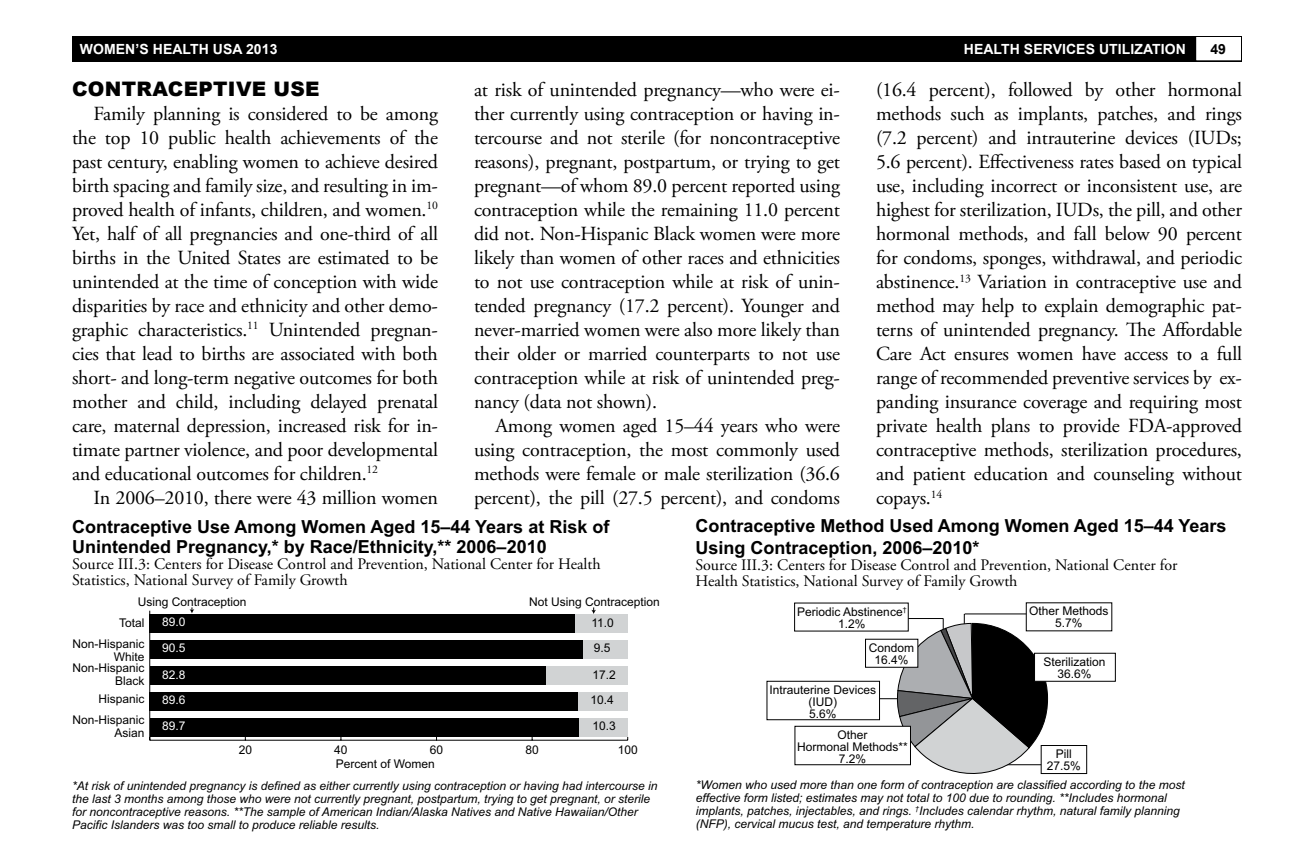
<style>
.page{position:relative;width:1296px;height:864px;background:#fff}
.page>*{position:absolute;margin:0;border:0;box-sizing:border-box;transform-origin:0 0}
.text{font:20px/24px "Adobe Garamond Pro";letter-spacing:-.01em;color:#000;text-align:justify}
.t1{font:900 20px "Arial";letter-spacing:.015em;color:#000}
.t2{font:700 18px/20px "Arial";color:#000}
.t3{font:16px/16px "Adobe Garamond Pro";color:#000}
.t4{font:700 14px "Arial";letter-spacing:.005em;color:#fff}
.t5{font:700 14px "Arial";color:#000}
.t6{font:italic 12px/13px "Arial";color:#000}
.t7{font:12px/12px "Arial";color:#000;text-align:center}
.t8{font:12px "Arial";color:#fff}
</style>
<div class="page">
<div style="left:72px;top:36px;width:1170px;height:25px;background:#000"></div>
<div style="left:1196px;top:36px;width:46px;height:25px;background:#fff"></div>
<div style="left:1195px;top:36px;width:47px;height:25px;border:1px solid #000"></div>
<hr style="left:867px;top:698px;width:42px;height:1px;background:#000">
<div style="left:1034px;top:653px;width:82px;height:29px;background:#fff;border:1px solid #000"></div>
<div style="left:1041px;top:745px;width:46px;height:29px;background:#fff;border:1px solid #000"></div>
<div style="left:865px;top:639px;width:53px;height:29px;background:#fff;border:1px solid #000"></div>
<div style="left:794px;top:726px;width:117px;height:39px;background:#fff;border:1px solid #000"></div>
<hr style="left:150px;top:740px;width:478px;height:1px;background:#000">
<hr style="left:149px;top:611px;width:1px;height:129px;background:#000">
<div style="left:575px;top:614px;width:53px;height:19px;background:#d1d3d4"></div>
<div style="left:582px;top:640px;width:46px;height:19px;background:#d1d3d4"></div>
<div style="left:546px;top:666px;width:82px;height:19px;background:#d1d3d4"></div>
<div style="left:578px;top:692px;width:50px;height:19px;background:#d1d3d4"></div>
<div style="left:578px;top:718px;width:50px;height:19px;background:#d1d3d4"></div>
<div style="left:150px;top:614px;width:425px;height:19px;background:#000"></div>
<div style="left:150px;top:640px;width:432px;height:19px;background:#000"></div>
<div style="left:150px;top:666px;width:396px;height:19px;background:#000"></div>
<div style="left:150px;top:692px;width:428px;height:19px;background:#000"></div>
<div style="left:150px;top:718px;width:428px;height:19px;background:#000"></div>
<svg style="left:190px;top:607px;width:4px;height:6px"></svg>
<svg style="left:591px;top:607px;width:5px;height:7px"></svg>
<svg style="left:897px;top:614px;width:151px;height:161px"></svg>
<div style="left:766px;top:681px;width:114px;height:39px;background:#fff;border:1px solid #000"></div>
<div style="left:794px;top:603px;width:115px;height:29px;background:#fff"></div>
<div style="left:1026px;top:602px;width:86px;height:29px;background:#fff"></div>
<p class="t4" style="left:80px;top:40px;width:199px">WOMEN’S HEALTH USA 2013</p>
<p class="t4" style="left:964px;top:40px;width:223px">HEALTH SERVICES UTILIZATION</p>
<p class="t5" style="left:1210px;top:40px;width:17px">49</p>
<h1 class="t1" style="left:72px;top:74px;width:249px">CONTRACEPTIVE USE</h1>
<p class="text" style="left:72px;top:102px;width:368px;text-indent:22px">Family planning is considered to be among the top 10 public health achievements of the past century, enabling women to achieve desired birth spacing and family size, and resulting in im&shy;proved health of infants, children, and women.<sup>10<br></sup>Yet, half of all pregnancies and one-third of all births in the United States are estimated to be unintended at the time of conception with wide disparities by race and ethnicity and other demo&shy;graphic characteristics.<sup>11</sup> Unintended pregnan&shy;cies that lead to births are associated with both short- and long-term negative outcomes for both mother and child, including delayed prenatal care, maternal depression, increased risk for in&shy;timate partner violence, and poor developmental and educational outcomes for children.<sup>12</sup></p>
<p class="text" style="left:94px;top:486px;width:346px">In 2006–2010, there were 43 million women</p>
<p class="text" style="left:474px;top:79px;width:368px">at risk of unintended pregnancy—who were ei&shy;ther currently using contraception or having in&shy;tercourse and not sterile (for noncontraceptive reasons), pregnant, postpartum, or trying to get pregnant—of whom 89.0 percent reported using contraception while the remaining 11.0 percent did not. Non-Hispanic Black women were more likely than women of other races and ethnicities to not use contraception while at risk of unin&shy;tended pregnancy (17.2 percent). Younger and never-married women were also more likely than their older or married counterparts to not use contraception while at risk of unintended preg&shy;nancy (data not shown).</p>
<p class="text" style="left:474px;top:415px;width:368px;text-indent:22px">Among women aged 15–44 years who were using contraception, the most commonly used methods were female or male sterilization (36.6 percent), the pill (27.5 percent), and condoms</p>
<p class="text" style="left:876px;top:79px;width:368px">(16.4 percent), followed by other hormonal methods such as implants, patches, and rings (7.2 percent) and intrauterine devices (IUDs; 5.6 percent). Effectiveness rates based on typical use, including incorrect or inconsistent use, are highest for sterilization, IUDs, the pill, and other hormonal methods, and fall below 90 percent for condoms, sponges, withdrawal, and periodic abstinence.<sup>13</sup> Variation in contraceptive use and method may help to explain demographic pat&shy;terns of unintended pregnancy. The Affordable Care Act ensures women have access to a full range of recommended preventive services by ex&shy;panding insurance coverage and requiring most private health plans to provide FDA-approved contraceptive methods, sterilization procedures, and patient education and counseling without copays.<sup>14</sup></p>
<p class="t2" style="left:72px;top:517px;width:539px">Contraceptive Use Among Women Aged 15–44 Years at Risk of<br>Unintended Pregnancy,* by Race/Ethnicity,** 2006–2010</p>
<p class="t3" style="left:72px;top:556px;width:530px">Source III.3: Centers for Disease Control and Prevention, National Center for Health<br>Statistics, National Survey of Family Growth</p>
<p class="t7" style="left:138px;top:596px;width:110px">Using Contraception</p>
<p class="t7" style="left:529px;top:596px;width:132px">Not Using Contraception</p>
<p class="t7" style="left:119px;top:617px;width:27px">Total</p>
<p class="t8" style="left:162px;top:614px;width:25px">89.0</p>
<p class="t7" style="left:591px;top:617px;width:24px">11.0</p>
<p class="t8" style="left:162px;top:640px;width:25px">90.5</p>
<p class="t7" style="left:594px;top:642px;width:18px">9.5</p>
<p class="t8" style="left:162px;top:667px;width:25px">82.8</p>
<p class="t7" style="left:591px;top:662px;width:27px;line-height:25.2px;text-align:left">17.2<br>10.4</p>
<p class="t8" style="left:162px;top:717px;width:25px">89.7</p>
<p class="t7" style="left:593px;top:720px;width:25px">10.3</p>
<p class="t7" style="left:72px;top:637px;width:74px;line-height:13.2px;text-align:right">Non-Hispanic<br>White</p>
<p class="t7" style="left:72px;top:662px;width:74px;line-height:13.2px;text-align:right">Non-Hispanic<br>Black</p>
<p class="t7" style="left:98px;top:693px;width:48px">Hispanic</p>
<p class="t8" style="left:162px;top:692px;width:25px">89.6</p>
<p class="t7" style="left:72px;top:713px;width:74px;line-height:13.2px;text-align:right">Non-Hispanic<br>Asian</p>
<p class="t7" style="left:239px;top:744px;width:15px">20</p>
<p class="t7" style="left:334px;top:744px;width:15px">40</p>
<p class="t7" style="left:430px;top:744px;width:15px">60</p>
<p class="t7" style="left:525px;top:744px;width:15px">80</p>
<p class="t7" style="left:618px;top:744px;width:22px">100</p>
<p class="t7" style="left:336px;top:758px;width:101px">Percent of Women</p>
<p class="t6" style="left:72px;top:779px;width:587px">*At risk of unintended pregnancy is defined as either currently using contraception or having had intercourse in the last 3 months among those who were not currently pregnant, postpartum, trying to get pregnant, or sterile for noncontraceptive reasons. **The sample of American Indian/Alaska Natives and Native Hawaiian/Other Pacific Islanders was too small to produce reliable results.</p>
<p class="t2" style="left:695px;top:515px;width:533px;line-height:22px">Contraceptive Method Used Among Women Aged 15–44 Years<br>Using Contraception, 2006–2010*</p>
<p class="t3" style="left:695px;top:557px;width:483px">Source III.3: Centers for Disease Control and Prevention, National Center for<br>Health Statistics, National Survey of Family Growth</p>
<p class="t7" style="left:797px;top:606px;width:111px">Periodic Abstinence<sup>†<br></sup>1.2%</p>
<p class="t7" style="left:1029px;top:605px;width:81px">Other Methods<br>5.7%</p>
<p class="t7" style="left:869px;top:642px;width:47px">Condom<br>16.4%</p>
<p class="t7" style="left:770px;top:684px;width:108px">Intrauterine Devices (IUD)<br>5.6%</p>
<p class="t7" style="left:797px;top:729px;width:112px">Other<br>Hormonal Methods**<br>7.2%</p>
<p class="t7" style="left:1043px;top:656px;width:64px">Sterilization<br>36.6%</p>
<p class="t7" style="left:1047px;top:748px;width:36px">Pill<br>27.5%</p>
<p class="t6" style="left:696px;top:778px;width:490px">*Women who used more than one form of contraception are classified according to the most effective form listed; estimates may not total to 100 due to rounding. **Includes hormonal implants, patches, injectables, and rings. <sup>†</sup>Includes calendar rhythm, natural family planning (NFP), cervical mucus test, and temperature rhythm.</p>
</div>
